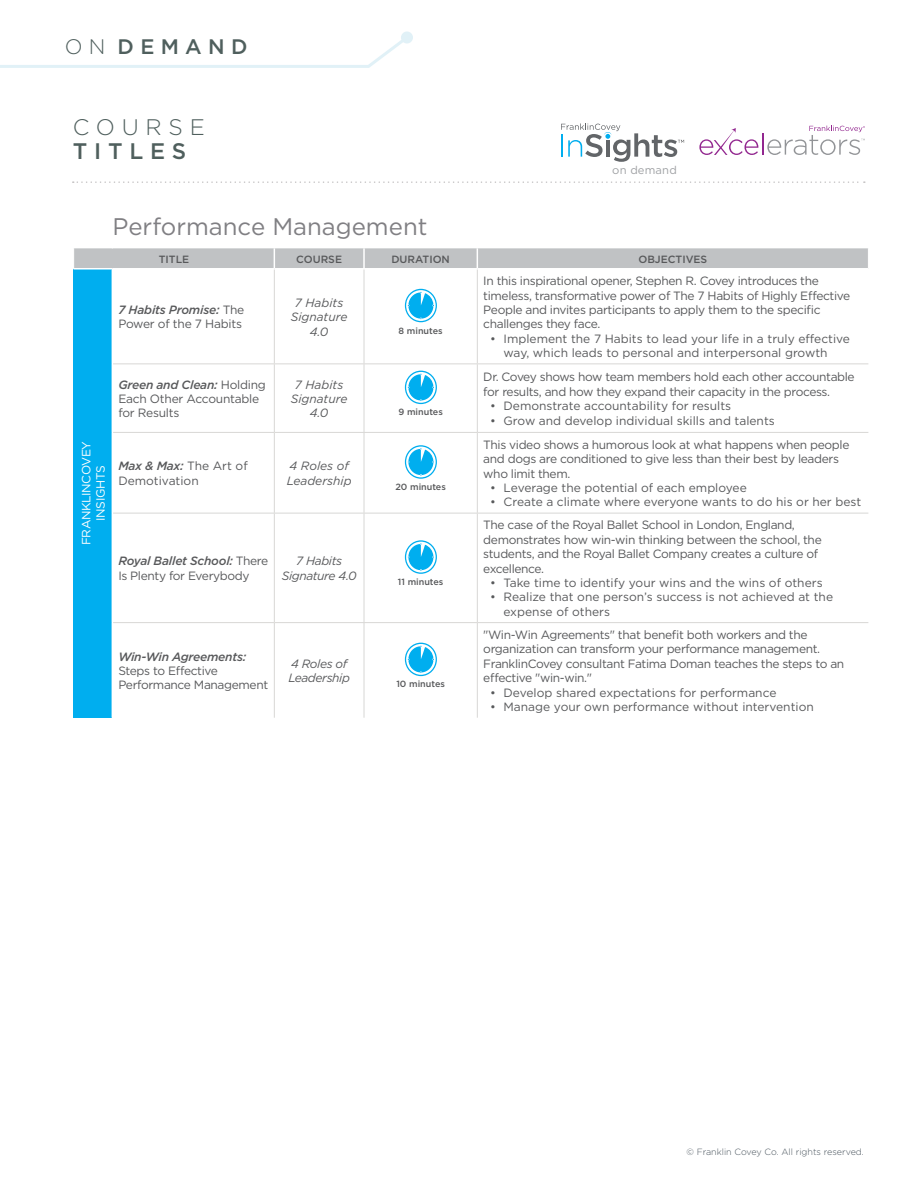
<style>
.page{position:relative;width:918px;height:1188px;background:#fff}
.page>*{position:absolute;margin:0;border:0;box-sizing:border-box;transform-origin:0 0}
.t1{font:24px "Gotham";color:#807f83}
.t2{font:300 22.5px "Gotham";letter-spacing:.3em;color:#4f5f5d}
.t3{font:500 22.5px "Gotham";letter-spacing:.3em;color:#4f5f5d}
.t4{font:500 21px "Gotham";letter-spacing:.3em;color:#4f5f5d}
.t5{font:12px/14.4px "Gotham";letter-spacing:-.03em;color:#58595b}
.t6{font:12px/14.4px "Gotham";color:#58595b}
.t7{font:italic 12px/14.4px "Gotham";color:#58595b;text-align:center}
.t8{font:italic 12px/14.4px "Gotham";letter-spacing:-.03em;color:#58595b;text-align:center}
.t9{font:12px/14.4px "Gotham";letter-spacing:-.03em;color:#fff;text-align:center}
.t10{font:italic 500 12px "Gotham";letter-spacing:-.02em;color:#58595b}
.t11{font:11.25px "Gotham";letter-spacing:.015em;color:#9fa1a4}
.t12{font:500 10.5px "Gotham";color:#58595b}
.t13{font:500 9px "Gotham";color:#58595b}
.t14{font:300 9px "Gotham";color:#48535c}
.s1{font-weight:300}
.s2{font-weight:500;font-style:italic}
</style>
<div class="page">
<svg style="left:73px;top:181px;width:792px;height:2px"></svg>
<svg style="left:0;top:33px;width:403px;height:35px"></svg>
<div style="left:401px;top:32px;width:12px;height:12px;background:#e1f1f7;border-radius:50%"></div>
<svg style="left:561px;top:123px;width:123px;height:39px"></svg>
<svg style="left:699px;top:126px;width:166px;height:29px"></svg>
<div style="left:74px;top:269px;width:38px;height:449px;background:#00aeef"></div>
<div style="left:74px;top:248px;width:794px;height:20px;background:#c0c2c4"></div>
<hr style="left:73px;top:268px;width:39px;height:2px;background:#fff">
<hr style="left:274px;top:270px;width:1px;height:93px;background:#d8d7d5">
<hr style="left:364px;top:270px;width:1px;height:93px;background:#d8d7d5">
<hr style="left:477px;top:270px;width:1px;height:93px;background:#d8d7d5">
<hr style="left:113px;top:363px;width:161px;height:1px;background:#d8d7d5">
<hr style="left:274px;top:363px;width:90px;height:1px;background:#d8d7d5">
<hr style="left:274px;top:364px;width:1px;height:68px;background:#d8d7d5">
<hr style="left:364px;top:363px;width:113px;height:1px;background:#d8d7d5">
<hr style="left:364px;top:364px;width:1px;height:68px;background:#d8d7d5">
<hr style="left:477px;top:363px;width:391px;height:1px;background:#d8d7d5">
<hr style="left:477px;top:364px;width:1px;height:68px;background:#d8d7d5">
<hr style="left:113px;top:432px;width:161px;height:1px;background:#d8d7d5">
<hr style="left:274px;top:432px;width:90px;height:1px;background:#d8d7d5">
<hr style="left:274px;top:433px;width:1px;height:80px;background:#d8d7d5">
<hr style="left:364px;top:432px;width:113px;height:1px;background:#d8d7d5">
<hr style="left:364px;top:433px;width:1px;height:80px;background:#d8d7d5">
<hr style="left:477px;top:432px;width:391px;height:1px;background:#d8d7d5">
<hr style="left:477px;top:433px;width:1px;height:80px;background:#d8d7d5">
<hr style="left:113px;top:513px;width:161px;height:1px;background:#d8d7d5">
<hr style="left:274px;top:513px;width:90px;height:1px;background:#d8d7d5">
<hr style="left:274px;top:513px;width:1px;height:109px;background:#d8d7d5">
<hr style="left:364px;top:513px;width:113px;height:1px;background:#d8d7d5">
<hr style="left:364px;top:513px;width:1px;height:109px;background:#d8d7d5">
<hr style="left:477px;top:513px;width:391px;height:1px;background:#d8d7d5">
<hr style="left:477px;top:513px;width:1px;height:109px;background:#d8d7d5">
<hr style="left:113px;top:622px;width:161px;height:1px;background:#d8d7d5">
<hr style="left:274px;top:622px;width:90px;height:1px;background:#d8d7d5">
<hr style="left:274px;top:623px;width:1px;height:95px;background:#d8d7d5">
<hr style="left:364px;top:622px;width:113px;height:1px;background:#d8d7d5">
<hr style="left:364px;top:623px;width:1px;height:95px;background:#d8d7d5">
<hr style="left:477px;top:622px;width:391px;height:1px;background:#d8d7d5">
<hr style="left:477px;top:623px;width:1px;height:95px;background:#d8d7d5">
<svg style="left:405px;top:289px;width:32px;height:33px"></svg>
<svg style="left:405px;top:371px;width:32px;height:33px"></svg>
<svg style="left:405px;top:445px;width:32px;height:34px"></svg>
<svg style="left:405px;top:540px;width:32px;height:34px"></svg>
<svg style="left:405px;top:643px;width:32px;height:33px"></svg>
<h3 class="t4" style="left:65px;top:33px;width:184px"><span class="s1">ON</span> DEMAND</h3>
<h2 class="t2" style="left:73px;top:113px;width:133px">COURSE</h2>
<h2 class="t3" style="left:73px;top:136px;width:115px">TITLES</h2>
<p class="t11" style="left:612px;top:162px;width:66px">on demand</p>
<h1 class="t1" style="left:113px;top:211px;width:316px">Performance Management</h1>
<p class="t12" style="left:159px;top:252px;width:32px">TITLE</p>
<p class="t12" style="left:296px;top:252px;width:47px">COURSE</p>
<p class="t12" style="left:391px;top:252px;width:60px">DURATION</p>
<p class="t12" style="left:638px;top:252px;width:70px">OBJECTIVES</p>
<p class="t5" style="left:118px;top:302px;width:127px"><span class="s2">7 Habits Promise:</span> The<br>Power of the 7 Habits</p>
<p class="t7" style="left:291px;top:295px;width:58px">7 Habits<br>Signature<br>4.0</p>
<p class="t9" style="left:79px;top:545px;width:106px;rotate:-90deg">FRANKLINCOVEY<br>INSIGHTS</p>
<p class="t5" style="left:118px;top:377px;width:149px"><span class="s2">Green and Clean:</span> Holding<br>Each Other Accountable for Results</p>
<p class="t7" style="left:291px;top:377px;width:58px">7 Habits<br>Signature<br>4.0</p>
<p class="t6" style="left:118px;top:459px;width:131px"><span class="s2">Max &amp; Max:</span> The Art of<br>Demotivation</p>
<p class="t7" style="left:287px;top:459px;width:66px;text-align:left">4 Roles of<br>Leadership</p>
<p class="t5" style="left:118px;top:554px;width:151px"><span class="s2">Royal Ballet School:</span> There<br>Is Plenty for Everybody</p>
<p class="t8" style="left:282px;top:554px;width:76px">7 Habits<br>Signature 4.0</p>
<p class="t10" style="left:118px;top:648px;width:130px">Win-Win Agreements:</p>
<p class="t5" style="left:118px;top:663px;width:151px">Steps to Effective<br>Performance Management</p>
<p class="t8" style="left:288px;top:656px;width:63px;text-align:left">4 Roles of<br>Leadership</p>
<p class="t13" style="left:399px;top:325px;width:46px">8 minutes</p>
<p class="t13" style="left:398px;top:406px;width:46px">9 minutes</p>
<p class="t13" style="left:395px;top:481px;width:52px">20 minutes</p>
<p class="t13" style="left:398px;top:576px;width:47px">11 minutes</p>
<p class="t13" style="left:396px;top:678px;width:50px">10 minutes</p>
<p class="t5" style="left:483px;top:273px;width:368px">In this inspirational opener, Stephen R. Covey introduces the timeless, transformative power of The 7 Habits of Highly Effective People and invites participants to apply them to the specific challenges they face.</p>
<p class="t6" style="left:504px;top:331px;width:348px;text-indent:-14px">• Implement the 7 Habits to lead your life in a truly effective way, which leads to personal and interpersonal growth</p>
<p class="t5" style="left:483px;top:370px;width:373px">Dr. Covey shows how team members hold each other accountable for results, and how they expand their capacity in the process.</p>
<p class="t6" style="left:490px;top:398px;width:243px">• Demonstrate accountability for results</p>
<p class="t6" style="left:490px;top:413px;width:286px">• Grow and develop individual skills and talents</p>
<p class="t5" style="left:483px;top:437px;width:368px">This video shows a humorous look at what happens when people and dogs are conditioned to give less than their best by leaders who limit them.</p>
<p class="t6" style="left:490px;top:480px;width:258px">• Leverage the potential of each employee</p>
<p class="t6" style="left:490px;top:495px;width:373px">• Create a climate where everyone wants to do his or her best</p>
<p class="t5" style="left:483px;top:518px;width:340px">The case of the Royal Ballet School in London, England, demonstrates how win-win thinking between the school, the students, and the Royal Ballet Company creates a culture of excellence.</p>
<p class="t6" style="left:490px;top:575px;width:334px">• Take time to identify your wins and the wins of others</p>
<p class="t6" style="left:504px;top:590px;width:331px;text-indent:-14px">• Realize that one person’s success is not achieved at the expense of others</p>
<p class="t5" style="left:483px;top:627px;width:363px">"Win-Win Agreements" that benefit both workers and the organization can transform your performance management.<br>FranklinCovey consultant Fatima Doman teaches the steps to an effective "win-win."</p>
<p class="t6" style="left:490px;top:685px;width:288px">• Develop shared expectations for performance</p>
<p class="t6" style="left:490px;top:699px;width:325px">• Manage your own performance without intervention</p>
<p class="t14" style="left:687px;top:1146px;width:179px">© Franklin Covey Co. All rights reserved.</p>
</div>
